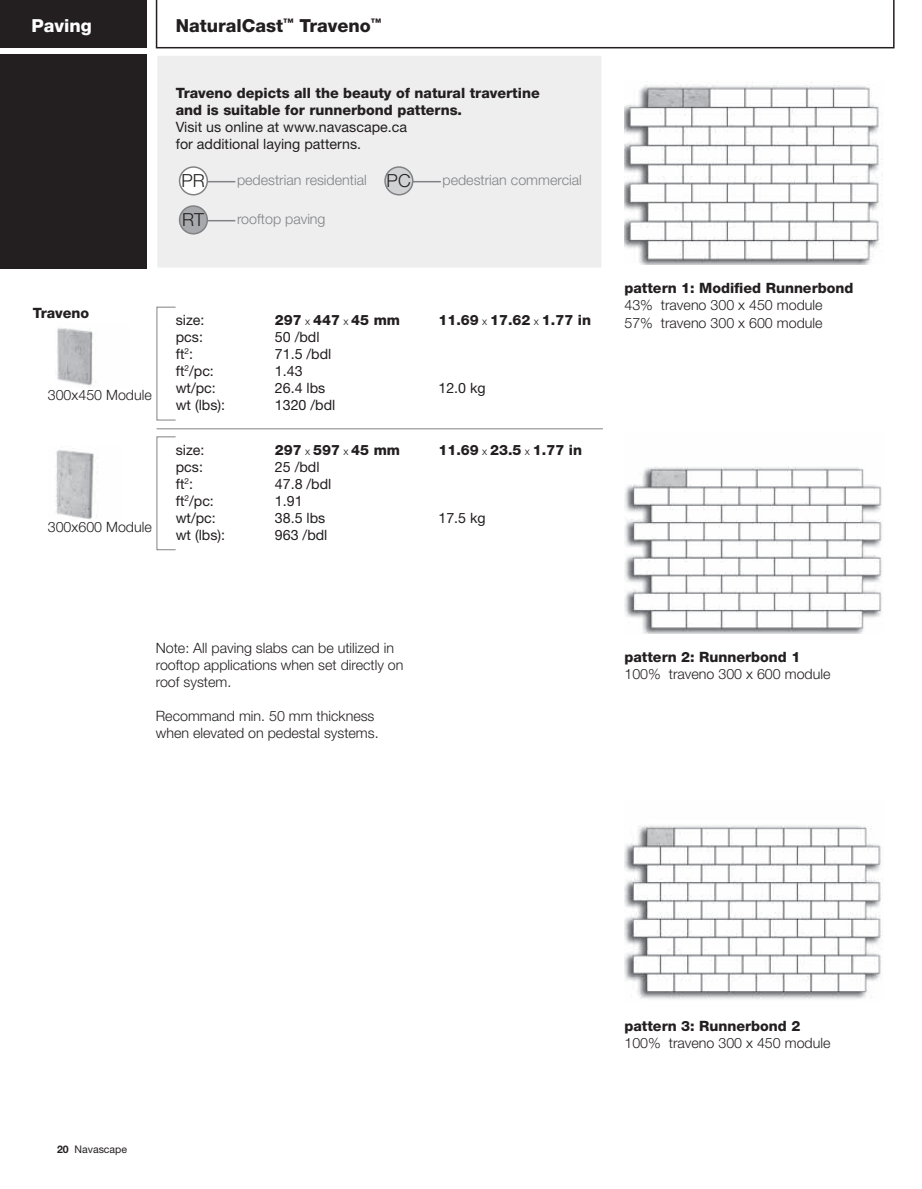
<style>
.page{position:relative;width:922px;height:1189px;background:#fff}
.page>*{position:absolute;margin:0;border:0;box-sizing:border-box;transform-origin:0 0}
.t1{font:800 18px "Helvetica Neue";color:#231f20}
.t2{font:800 18px "Helvetica Neue";color:#fff}
.t3{font:300 18px "Helvetica Neue";color:#231f20}
.t4{font:300 14.25px/17.1px "Helvetica Neue";color:#231f20}
.t5{font:800 14.25px/17.1px "Helvetica Neue";color:#231f20}
.t6{font:14.25px/17.1px "Helvetica Neue";color:#231f20}
.t7{font:300 14.25px "Helvetica Neue";color:#808285}
.t8{font:10.5px "Helvetica Neue";color:#231f20}
.s1{font-size:18px;color:#231f20}
.s2{font-weight:300;font-size:10.5px}
.s3{font-weight:700}
</style>
<div class="page">
<div style="left:156px;top:55px;width:446px;height:213px;background:#eeeeef"></div>
<div style="left:156px;top:54px;width:447px;height:215px;border:2px solid #fff"></div>
<div style="left:0;top:54px;width:147px;height:215px;background:#231f20"></div>
<div style="left:0;top:0;width:147px;height:48px;background:#231f20"></div>
<svg style="left:413px;top:181px;width:28px;height:1px"></svg>
<div style="left:385px;top:167px;width:28px;height:28px;background:#d1d2d4;border-radius:50%"></div>
<div style="left:384px;top:166px;width:29px;height:29px;border:2px solid #808285;border-radius:50%"></div>
<svg style="left:156px;top:0;width:738px;height:48px"></svg>
<svg style="left:208px;top:181px;width:27px;height:1px"></svg>
<div style="left:179px;top:167px;width:28px;height:28px;background:#fff;border-radius:50%"></div>
<div style="left:179px;top:166px;width:29px;height:29px;border:2px solid #808285;border-radius:50%"></div>
<img style="left:624px;top:81px;width:258px;height:184px">
<img style="left:624px;top:467px;width:259px;height:166px">
<img style="left:624px;top:825px;width:259px;height:174px">
<svg style="left:156px;top:428px;width:447px;height:122px"></svg>
<div style="left:156px;top:307px;width:20px;height:113px;border:1px solid #808285"></div>
<img style="left:55px;top:328px;width:38px;height:60px">
<img style="left:56px;top:450px;width:41px;height:70px">
<svg style="left:208px;top:220px;width:27px;height:1px"></svg>
<div style="left:179px;top:206px;width:28px;height:28px;background:#a8a9ad;border-radius:50%"></div>
<div style="left:179px;top:205px;width:29px;height:29px;border:2px solid #808285;border-radius:50%"></div>
<p class="t2" style="left:31px;top:19px;width:62px">Paving</p>
<p class="t1" style="left:176px;top:19px;width:207px">NaturalCast<sup>™</sup> Traveno<sup>™</sup></p>
<p class="t5" style="left:176px;top:86px;width:365px">Traveno depicts all the beauty of natural travertine and is suitable for runnerbond patterns.</p>
<p class="t6" style="left:176px;top:120px;width:233px">Visit us online at www.navascape.ca for additional laying patterns.</p>
<p class="t3" style="left:181px;top:174px;width:25px">PR</p>
<p class="t7" style="left:237px;top:175px;width:175px">pedestrian residential <span class="s1">PC</span></p>
<p class="t7" style="left:442px;top:175px;width:141px">pedestrian commercial</p>
<p class="t3" style="left:182px;top:213px;width:24px">RT</p>
<p class="t7" style="left:237px;top:214px;width:90px">rooftop paving</p>
<p class="t5" style="left:33px;top:305px;width:58px">Traveno</p>
<p class="t4" style="left:48px;top:388px;width:106px">300x450 Module</p>
<p class="t4" style="left:48px;top:519px;width:106px">300x600 Module</p>
<p class="t6" style="left:176px;top:313px;width:30px">size:</p>
<p class="t5" style="left:275px;top:313px;width:127px">297 <span class="s2">x</span> 447 <span class="s2">x</span> 45 mm</p>
<p class="t5" style="left:438px;top:313px;width:154px">11.69 <span class="s2">x</span> 17.62 <span class="s2">x</span> 1.77 in</p>
<p class="t6" style="left:176px;top:330px;width:29px">pcs:</p>
<p class="t6" style="left:275px;top:330px;width:46px">50 /bdl</p>
<p class="t6" style="left:176px;top:347px;width:19px">ft<sup>2</sup>:</p>
<p class="t6" style="left:275px;top:347px;width:58px">71.5 /bdl</p>
<p class="t6" style="left:176px;top:364px;width:40px">ft<sup>2</sup>/pc:</p>
<p class="t6" style="left:275px;top:364px;width:29px">1.43</p>
<p class="t6" style="left:176px;top:381px;width:42px">wt/pc:</p>
<p class="t6" style="left:275px;top:381px;width:52px">26.4 lbs</p>
<p class="t6" style="left:438px;top:381px;width:49px">12.0 kg</p>
<p class="t6" style="left:176px;top:398px;width:51px">wt (lbs):</p>
<p class="t6" style="left:275px;top:398px;width:62px">1320 /bdl</p>
<p class="t6" style="left:176px;top:442px;width:30px">size:</p>
<p class="t5" style="left:275px;top:442px;width:127px">297 <span class="s2">x</span> 597 <span class="s2">x</span> 45 mm</p>
<p class="t5" style="left:438px;top:442px;width:145px">11.69 <span class="s2">x</span> 23.5 <span class="s2">x</span> 1.77 in</p>
<p class="t6" style="left:176px;top:459px;width:29px">pcs:</p>
<p class="t6" style="left:275px;top:459px;width:46px">25 /bdl</p>
<p class="t6" style="left:176px;top:476px;width:19px">ft<sup>2</sup>:</p>
<p class="t6" style="left:275px;top:476px;width:58px">47.8 /bdl</p>
<p class="t6" style="left:176px;top:494px;width:40px">ft<sup>2</sup>/pc:</p>
<p class="t6" style="left:275px;top:494px;width:29px">1.91</p>
<p class="t6" style="left:176px;top:511px;width:42px">wt/pc:</p>
<p class="t6" style="left:275px;top:511px;width:52px">38.5 lbs</p>
<p class="t6" style="left:438px;top:511px;width:49px">17.5 kg</p>
<p class="t6" style="left:176px;top:528px;width:51px">wt (lbs):</p>
<p class="t6" style="left:275px;top:528px;width:54px">963 /bdl</p>
<p class="t5" style="left:624px;top:281px;width:230px">pattern 1: Modified Runnerbond</p>
<p class="t4" style="left:624px;top:298px;width:200px">43% traveno 300 x 450 module<br>57% traveno 300 x 600 module</p>
<p class="t4" style="left:156px;top:640px;width:249px">Note: All paving slabs can be utilized in rooftop applications when set directly on roof system.</p>
<p class="t4" style="left:156px;top:709px;width:224px">Recommand min. 50 mm thickness when elevated on pedestal systems.</p>
<p class="t5" style="left:624px;top:650px;width:177px">pattern 2: Runnerbond 1</p>
<p class="t4" style="left:624px;top:667px;width:207px">100% traveno 300 x 600 module</p>
<p class="t8" style="left:57px;top:1145px;width:72px"><span class="s3">20</span> Navascape</p>
<p class="t5" style="left:624px;top:1018px;width:177px">pattern 3: Runnerbond 2</p>
<p class="t4" style="left:624px;top:1035px;width:207px">100% traveno 300 x 450 module</p>
</div>
